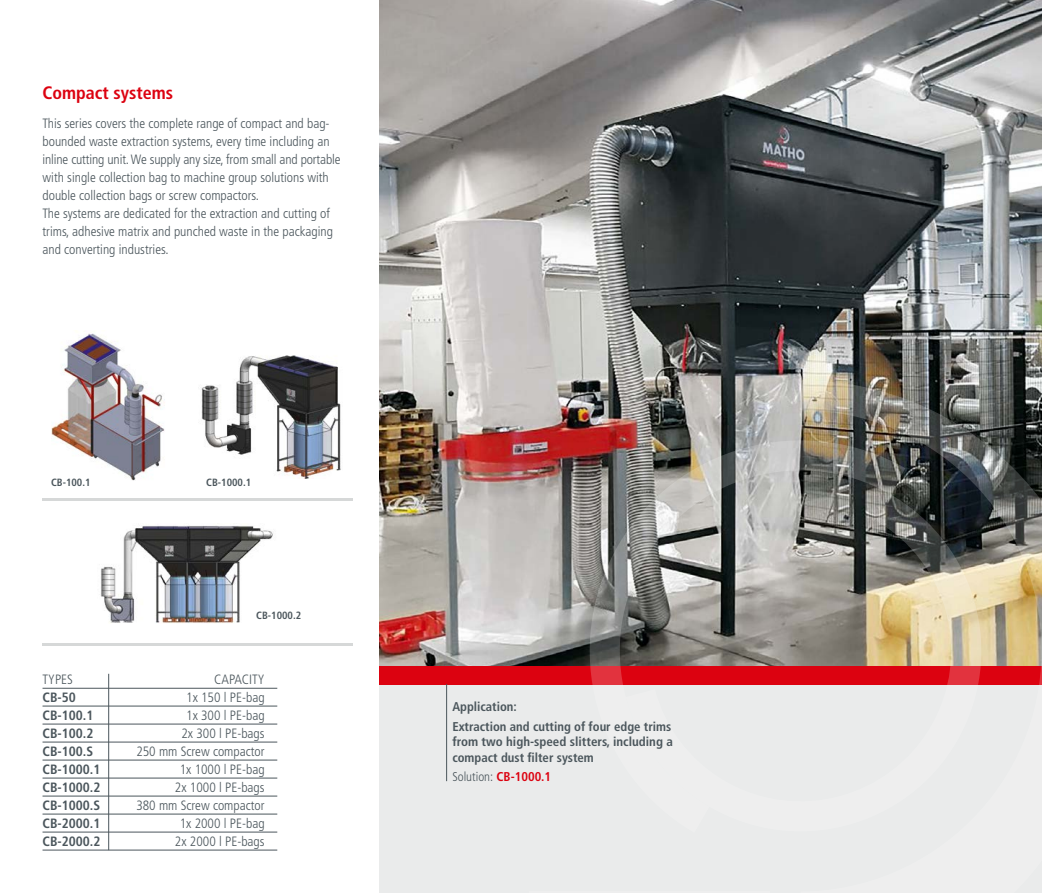
<style>
.page{position:relative;width:1042px;height:893px;background:#fff}
.page>*{position:absolute;margin:0;border:0;box-sizing:border-box;transform-origin:0 0}
.Headline{font:700 condensed 18px "Frutiger LT Std";color:#dc0210}
.Grundtext{font:300 condensed 13.5px/18px "Frutiger LT Std";color:#4b565c}
.Grundtext-2{font:700 condensed 13.5px "Frutiger LT Std";color:#4b565c}
.Beschreibung{font:700 condensed 12.75px/15.3px "Frutiger LT Std";color:#4b565c}
.Beschreibung-2{font:300 condensed 12.75px "Frutiger LT Std";color:#4b565c}
.t1{font:700 condensed 10.5px "Frutiger LT Std";color:#4b565c}
.s1{font-weight:700;color:#dc0210}
</style>
<div class="page">
<div style="left:379px;top:666px;width:663px;height:227px;background:#eaebeb"></div>
<img style="left:379px;top:0;width:663px;height:666px">
<div style="left:379px;top:666px;width:663px;height:18px;background:#dc0210"></div>
<img style="left:800px;top:380px;width:242px;height:305px">
<hr style="left:529px;top:891px;width:241px;height:2px;background:#fff">
<img style="left:560px;top:411px;width:345px;height:274px">
<svg style="left:626px;top:495px;width:381px;height:190px;background:#9b8279"></svg>
<img style="left:201px;top:355px;width:140px;height:124px">
<img style="left:101px;top:525px;width:172px;height:98px">
<img style="left:51px;top:333px;width:114px;height:147px">
<hr style="left:43px;top:644px;width:310px;height:2px;background:#d6d8d8">
<hr style="left:43px;top:498px;width:310px;height:2px;background:#d6d8d8">
<hr style="left:446px;top:684px;width:1px;height:97px;background:#4b565c">
<hr style="left:43px;top:688px;width:234px;height:1px;background:#4b565c">
<hr style="left:43px;top:706px;width:234px;height:1px;background:#4b565c">
<hr style="left:43px;top:724px;width:234px;height:1px;background:#4b565c">
<hr style="left:43px;top:742px;width:234px;height:1px;background:#4b565c">
<hr style="left:43px;top:760px;width:234px;height:1px;background:#4b565c">
<hr style="left:43px;top:778px;width:234px;height:1px;background:#4b565c">
<hr style="left:43px;top:796px;width:234px;height:1px;background:#4b565c">
<hr style="left:43px;top:814px;width:234px;height:1px;background:#4b565c">
<hr style="left:43px;top:832px;width:234px;height:1px;background:#4b565c">
<hr style="left:43px;top:850px;width:234px;height:1px;background:#4b565c">
<hr style="left:108px;top:674px;width:1px;height:176px;background:#4b565c">
<p class="Headline" style="left:43px;top:82px;width:132px">Compact systems</p>
<p class="Grundtext" style="left:43px;top:115px;width:299px">This series covers the complete range of compact and bag&shy;bounded waste extraction systems, every time including an inline cutting unit. We supply any size, from small and portable with single collection bag to machine group solutions with double collection bags or screw compactors.</p>
<p class="Grundtext" style="left:43px;top:205px;width:292px">The systems are dedicated for the extraction and cutting of trims, adhesive matrix and punched waste in the packaging and converting industries.</p>
<p class="t1" style="left:51px;top:476px;width:41px">CB-100.1</p>
<p class="t1" style="left:206px;top:476px;width:47px">CB-1000.1</p>
<p class="t1" style="left:256px;top:609px;width:47px">CB-1000.2</p>
<p class="Grundtext" style="left:43px;top:670px;width:32px">TYPES</p>
<p class="Grundtext" style="left:214px;top:670px;width:52px">CAPACITY</p>
<p class="Grundtext-2" style="left:43px;top:689px;width:35px">CB-50</p>
<p class="Grundtext" style="left:186px;top:688px;width:80px">1x 150 l PE-bag</p>
<p class="Grundtext-2" style="left:43px;top:707px;width:52px">CB-100.1</p>
<p class="Grundtext" style="left:186px;top:706px;width:80px">1x 300 l PE-bag</p>
<p class="Grundtext-2" style="left:43px;top:725px;width:52px">CB-100.2</p>
<p class="Grundtext" style="left:181px;top:724px;width:85px">2x 300 l PE-bags</p>
<p class="Grundtext-2" style="left:43px;top:743px;width:52px">CB-100.S</p>
<p class="Grundtext" style="left:136px;top:742px;width:130px">250 mm Screw compactor</p>
<p class="Grundtext-2" style="left:43px;top:761px;width:59px">CB-1000.1</p>
<p class="Grundtext" style="left:180px;top:760px;width:86px">1x 1000 l PE-bag</p>
<p class="Grundtext-2" style="left:43px;top:779px;width:59px">CB-1000.2</p>
<p class="Grundtext" style="left:175px;top:778px;width:91px">2x 1000 l PE-bags</p>
<p class="Grundtext-2" style="left:43px;top:797px;width:59px">CB-1000.S</p>
<p class="Grundtext" style="left:136px;top:796px;width:130px">380 mm Screw compactor</p>
<p class="Grundtext-2" style="left:43px;top:815px;width:59px">CB-2000.1</p>
<p class="Grundtext" style="left:180px;top:814px;width:86px">1x 2000 l PE-bag</p>
<p class="Grundtext-2" style="left:43px;top:833px;width:59px">CB-2000.2</p>
<p class="Grundtext" style="left:175px;top:832px;width:91px">2x 2000 l PE-bags</p>
<p class="Beschreibung" style="left:452px;top:699px;width:66px">Application:</p>
<p class="Beschreibung" style="left:452px;top:719px;width:222px">Extraction and cutting of four edge trims from two high-speed slitters, including a compact dust filter system</p>
<p class="Beschreibung-2" style="left:452px;top:769px;width:100px">Solution: <span class="s1">CB-1000.1</span></p>
</div>
